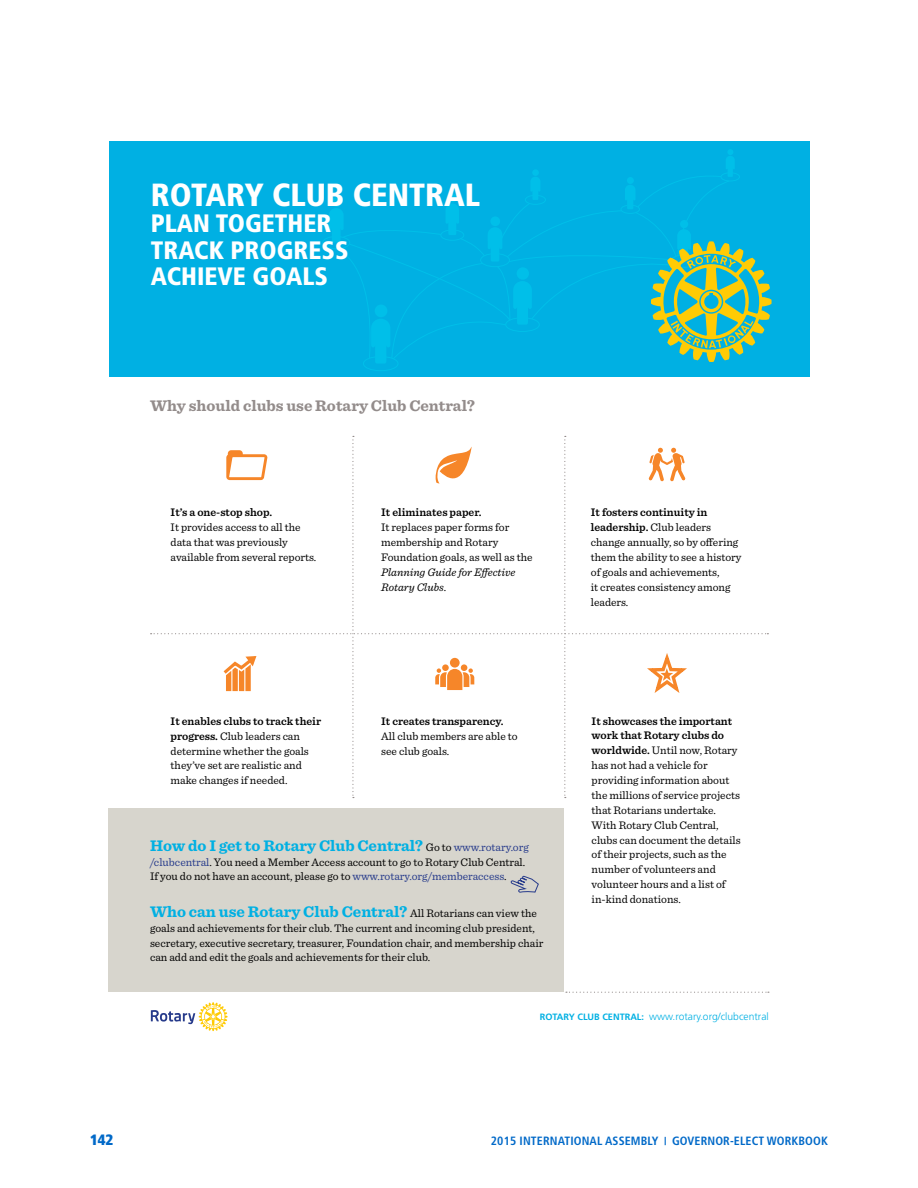
<style>
.page{position:relative;width:918px;height:1188px;background:#fff}
.page>*{position:absolute;margin:0;border:0;box-sizing:border-box;transform-origin:0 0}
.t1{font:900 condensed 32.1px "Frutiger LT Std";color:#fff}
.t2{font:900 condensed 25.2px/26.2px "Frutiger LT Std";color:#fff}
.t3{font:700 16.05px "Sentinel";color:#00b0e3}
.t4{font:700 16.05px "Sentinel";color:#938c8b}
.t5{font:900 condensed 15px "Frutiger LT Std";color:#0069c8}
.t6{font:700 condensed 12px "Frutiger LT Std";letter-spacing:.01em;color:#0069c8}
.t7{font:11.4px/14.9px "Sentinel";color:#000}
.t8{font:600 11.4px "Sentinel";color:#000}
.t9{font:italic 11.4px/14.9px "Sentinel";color:#000}
.t10{font:300 10.35px "Frutiger LT Std";color:#00b0e3}
.s1{font-weight:600}
.s2{font-style:normal}
.s3{font-weight:400;font-size:11.4px;color:#000}
.s4{font-weight:400;font-size:11.4px;color:#273b8b}
.s5{color:#273b8b}
.s6{font-weight:700;font-size:9.15px}
</style>
<div class="page">
<div style="left:109px;top:808px;width:455px;height:184px;background:#d7d5cd"></div>
<svg style="left:510px;top:876px;width:29px;height:17px"></svg>
<div style="left:109px;top:141px;width:700px;height:235px;background:#00b0e3"></div>
<div style="left:363px;top:356px;width:35px;height:15px;border:1px solid #00bfe9;border-radius:50%"></div>
<div style="left:322px;top:236px;width:28px;height:13px;border:1px solid #00bfe9;border-radius:50%"></div>
<svg style="left:329px;top:149px;width:443px;height:215px"></svg>
<svg style="left:151px;top:1002px;width:77px;height:29px"></svg>
<svg style="left:566px;top:992px;width:203px;height:1px"></svg>
<svg style="left:151px;top:436px;width:617px;height:362px"></svg>
<h1 class="t1" style="left:151px;top:176px;width:331px">ROTARY CLUB CENTRAL</h1>
<h2 class="t2" style="left:151px;top:210px;width:199px">PLAN TOGETHER<br>TRACK PROGRESS<br>ACHIEVE GOALS</h2>
<h3 class="t4" style="left:150px;top:393px;width:326px">Why should clubs use Rotary Club Central?</h3>
<p class="t8" style="left:171px;top:504px;width:103px">It’s a one-stop shop.</p>
<p class="t7" style="left:171px;top:519px;width:147px">It provides access to all the data that was previously available from several reports.</p>
<p class="t7" style="left:171px;top:713px;width:152px"><span class="s1">It enables clubs to track their progress.</span> Club leaders can determine whether the goals they’ve set are realistic and make changes if needed.</p>
<p class="t8" style="left:381px;top:504px;width:102px">It eliminates paper.</p>
<p class="t7" style="left:381px;top:519px;width:153px">It replaces paper forms for membership and Rotary<br>Foundation goals, as well as the</p>
<p class="t9" style="left:381px;top:564px;width:136px">Planning Guide for Effective<br>Rotary Clubs<span class="s2">.</span></p>
<p class="t8" style="left:381px;top:712px;width:124px">It creates transparency.</p>
<p class="t7" style="left:381px;top:728px;width:138px">All club members are able to see club goals.</p>
<h3 class="t3" style="left:150px;top:833px;width:380px">How do I get to Rotary Club Central? <span class="s3">Go to</span> <span class="s4">www.rotary.org</span></h3>
<p class="t7" style="left:150px;top:854px;width:377px"><span class="s5">/clubcentral</span>. You need a Member Access account to go to Rotary Club Central.<br>If you do not have an account, please go to <span class="s5">www.rotary.org/memberaccess</span>.</p>
<h3 class="t3" style="left:150px;top:899px;width:388px">Who can use Rotary Club Central? <span class="s3">All Rotarians can view the</span></h3>
<p class="t7" style="left:150px;top:920px;width:395px">goals and achievements for their club. The current and incoming club president, secretary, executive secretary, treasurer, Foundation chair, and membership chair can add and edit the goals and achievements for their club.</p>
<p class="t7" style="left:591px;top:504px;width:152px"><span class="s1">It fosters continuity in leadership.</span> Club leaders change annually, so by offering them the ability to see a history of goals and achievements,<br>it creates consistency among leaders.</p>
<p class="t7" style="left:592px;top:713px;width:151px"><span class="s1">It showcases the important work that Rotary clubs do worldwide.</span> Until now, Rotary has not had a vehicle for providing information about the millions of service projects that Rotarians undertake.<br>With Rotary Club Central, clubs can document the details of their projects, such as the number of volunteers and volunteer hours and a list of in-kind donations.</p>
<p class="t10" style="left:540px;top:1011px;width:230px"><span class="s6">ROTARY CLUB CENTRAL:</span> www.rotary.org/clubcentral</p>
<h3 class="t5" style="left:90px;top:1131px;width:25px">142</h3>
<p class="t6" style="left:491px;top:1134px;width:339px">2015 INTERNATIONAL ASSEMBLY GOVERNOR-ELECT WORKBOOK</p>
</div>
